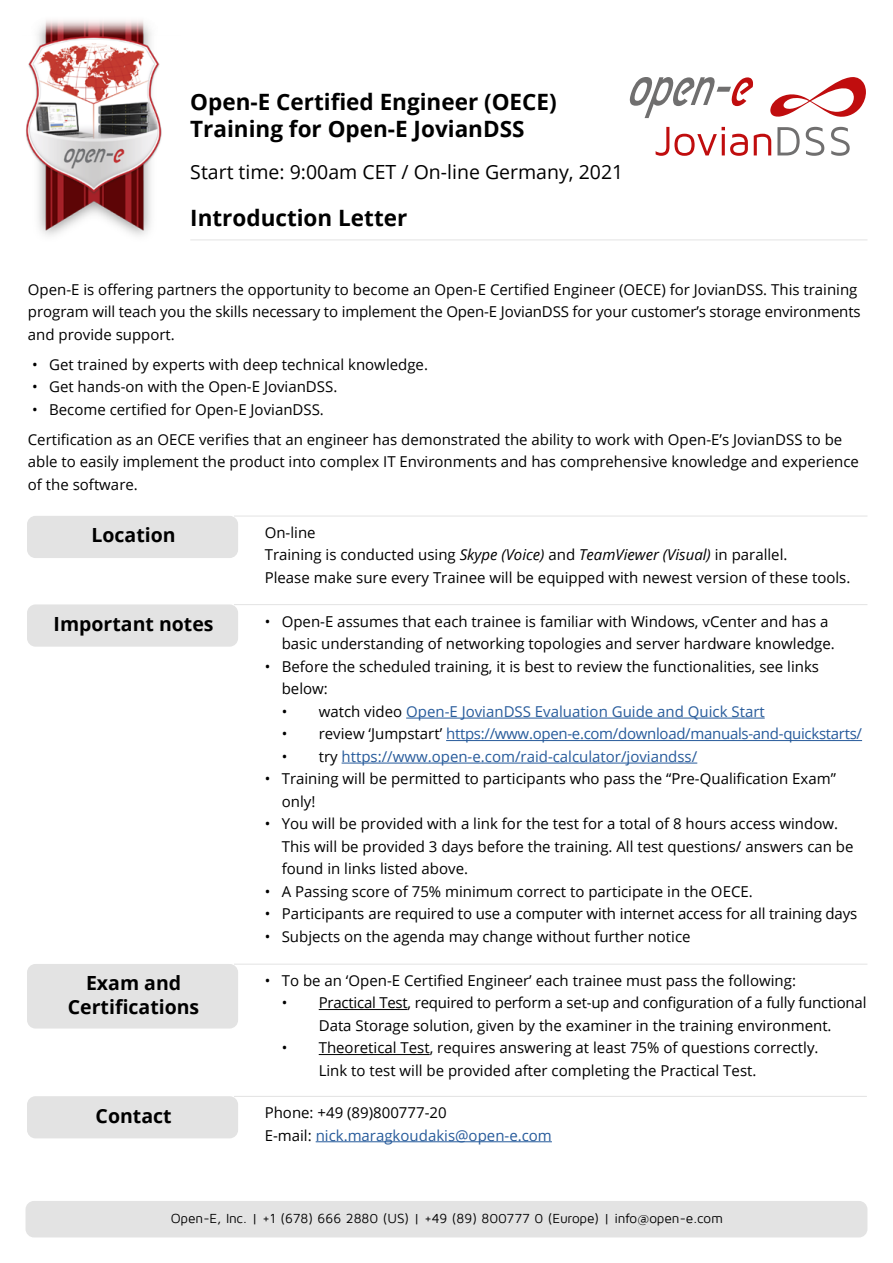
<style>
.page{position:relative;width:893px;height:1263px;background:#fff}
.page>*{position:absolute;margin:0;border:0;box-sizing:border-box;transform-origin:0 0}
.t1{font:700 22.5px/27px "Open Sans";color:#000}
.t2{font:700 19.5px/23.4px "Open Sans";color:#000;text-align:center}
.t3{font:19.5px "Open Sans";color:#000}
.t4{font:15px/22.5px "Open Sans";color:#000}
.t5{font:15px "Open Sans";color:#275b9b}
.t6{font:15px "Open Sans";letter-spacing:-.02em;color:#275b9b}
.t7{font:13.5px "Maven Pro";letter-spacing:-.01em;color:#000}
.s1{font-style:italic}
.s2{color:#000}
.s3{color:#275b9b}
</style>
<div class="page">
<svg style="left:630px;top:77px;width:123px;height:41px"></svg>
<svg style="left:770px;top:77px;width:96px;height:40px"></svg>
<svg style="left:777px;top:127px;width:73px;height:29px"></svg>
<svg style="left:656px;top:127px;width:92px;height:29px"></svg>
<svg style="left:754px;top:134px;width:17px;height:21px"></svg>
<img style="left:26px;top:20px;width:136px;height:216px">
<div style="left:26px;top:1201px;width:841px;height:36px;background:#e3e3e3;border-radius:9px"></div>
<hr style="left:190px;top:240px;width:677px;height:1px;background:#e3e3e3">
<hr style="left:406px;top:718px;width:359px;height:1px;background:#275b9b">
<hr style="left:446px;top:740px;width:416px;height:1px;background:#275b9b">
<hr style="left:342px;top:763px;width:355px;height:1px;background:#275b9b">
<div style="left:27px;top:604px;width:211px;height:43px;background:#e3e3e3;border-radius:9px"></div>
<hr style="left:234px;top:604px;width:633px;height:1px;background:#e3e3e3">
<div style="left:27px;top:516px;width:211px;height:42px;background:#e3e3e3;border-radius:9px"></div>
<hr style="left:234px;top:516px;width:633px;height:1px;background:#e3e3e3">
<hr style="left:316px;top:1141px;width:236px;height:1px;background:#275b9b">
<div style="left:27px;top:1096px;width:211px;height:42px;background:#e3e3e3;border-radius:9px"></div>
<hr style="left:234px;top:1096px;width:633px;height:1px;background:#e3e3e3">
<hr style="left:319px;top:1009px;width:89px;height:1px;background:#000">
<hr style="left:319px;top:1054px;width:111px;height:1px;background:#000">
<div style="left:27px;top:964px;width:211px;height:64px;background:#e3e3e3;border-radius:9px"></div>
<hr style="left:234px;top:964px;width:633px;height:1px;background:#e3e3e3">
<h1 class="t1" style="left:190px;top:87px;width:368px">Open-E Certified Engineer (OECE)<br>Training for Open-E JovianDSS</h1>
<h2 class="t3" style="left:190px;top:158px;width:435px">Start time: 9:00am CET / On-line Germany, 2021</h2>
<h1 class="t1" style="left:190px;top:203px;width:218px">Introduction Letter</h1>
<p class="t4" style="left:28px;top:277px;width:834px">Open-E is offering partners the opportunity to become an Open-E Certified Engineer (OECE) for JovianDSS. This training program will teach you the skills necessary to implement the Open-E JovianDSS for your customer’s storage environments and provide support.</p>
<p class="t4" style="left:32px;top:352px;width:397px">• Get trained by experts with deep technical knowledge.</p>
<p class="t4" style="left:32px;top:375px;width:307px">• Get hands-on with the Open-E JovianDSS.</p>
<p class="t4" style="left:28px;top:394px;width:816px;line-height:30px">• Become certified for Open-E JovianDSS.<br>Certification as an OECE verifies that an engineer has demonstrated the ability to work with Open-E’s JovianDSS to be</p>
<p class="t4" style="left:28px;top:450px;width:832px">able to easily implement the product into complex IT Environments and has comprehensive knowledge and experience of the software.</p>
<h2 class="t2" style="left:92px;top:523px;width:86px">Location</h2>
<p class="t4" style="left:265px;top:521px;width:587px">On-line<br>Training is conducted using <span class="s1">Skype (Voice)</span> and <span class="s1">TeamViewer (Visual)</span> in parallel.<br>Please make sure every Trainee will be equipped with newest version of these tools.</p>
<h2 class="t2" style="left:54px;top:612px;width:162px">Important notes</h2>
<p class="t4" style="left:282px;top:610px;width:555px;text-indent:-17px">• Open-E assumes that each trainee is familiar with Windows, vCenter and has a basic understanding of networking topologies and server hardware knowledge.</p>
<p class="t4" style="left:282px;top:655px;width:539px;text-indent:-17px">• Before the scheduled training, it is best to review the functionalities, see links below:</p>
<p class="t5" style="left:282px;top:701px;width:484px"><span class="s2">• watch video</span> Open-E JovianDSS Evaluation Guide and Quick Start</p>
<p class="t6" style="left:282px;top:724px;width:582px"><span class="s2">• review ‘Jumpstart’</span> https://www.open-e.com/download/manuals-and-quickstarts/</p>
<p class="t5" style="left:282px;top:746px;width:417px"><span class="s2">• try</span> https://www.open-e.com/raid-calculator/joviandss/</p>
<p class="t4" style="left:282px;top:767px;width:556px;text-indent:-17px">• Training will be permitted to participants who pass the “Pre-Qualification Exam” only!</p>
<p class="t4" style="left:282px;top:812px;width:573px;text-indent:-17px">• You will be provided with a link for the test for a total of 8 hours access window.<br>This will be provided 3 days before the training. All test questions/ answers can be found in links listed above.</p>
<p class="t4" style="left:265px;top:880px;width:490px">• A Passing score of 75% minimum correct to participate in the OECE.</p>
<p class="t4" style="left:265px;top:902px;width:594px">• Participants are required to use a computer with internet access for all training days</p>
<p class="t4" style="left:265px;top:925px;width:427px">• Subjects on the agenda may change without further notice</p>
<h2 class="t2" style="left:68px;top:971px;width:133px">Exam and<br>Certifications</h2>
<p class="t4" style="left:265px;top:969px;width:533px">• To be an ‘Open-E Certified Engineer’ each trainee must pass the following:</p>
<p class="t4" style="left:282px;top:991px;width:586px;text-align:center">• Practical Test, required to perform a set-up and configuration of a fully functional<br>Data Storage solution, given by the examiner in the training environment.</p>
<p class="t4" style="left:319px;top:1036px;width:501px;text-indent:-37px">• Theoretical Test, requires answering at least 75% of questions correctly.<br>Link to test will be provided after completing the Practical Test.</p>
<h2 class="t2" style="left:96px;top:1103px;width:78px">Contact</h2>
<p class="t4" style="left:265px;top:1101px;width:289px">Phone: +49 (89)800777-20<br>E-mail: <span class="s3">nick.maragkoudakis@open-e.com</span></p>
<p class="t7" style="left:171px;top:1211px;width:554px">Open-E, Inc. | +1 (678) 666 2880 (US) | +49 (89) 800777 0 (Europe) | info@open-e.com</p>
</div>
